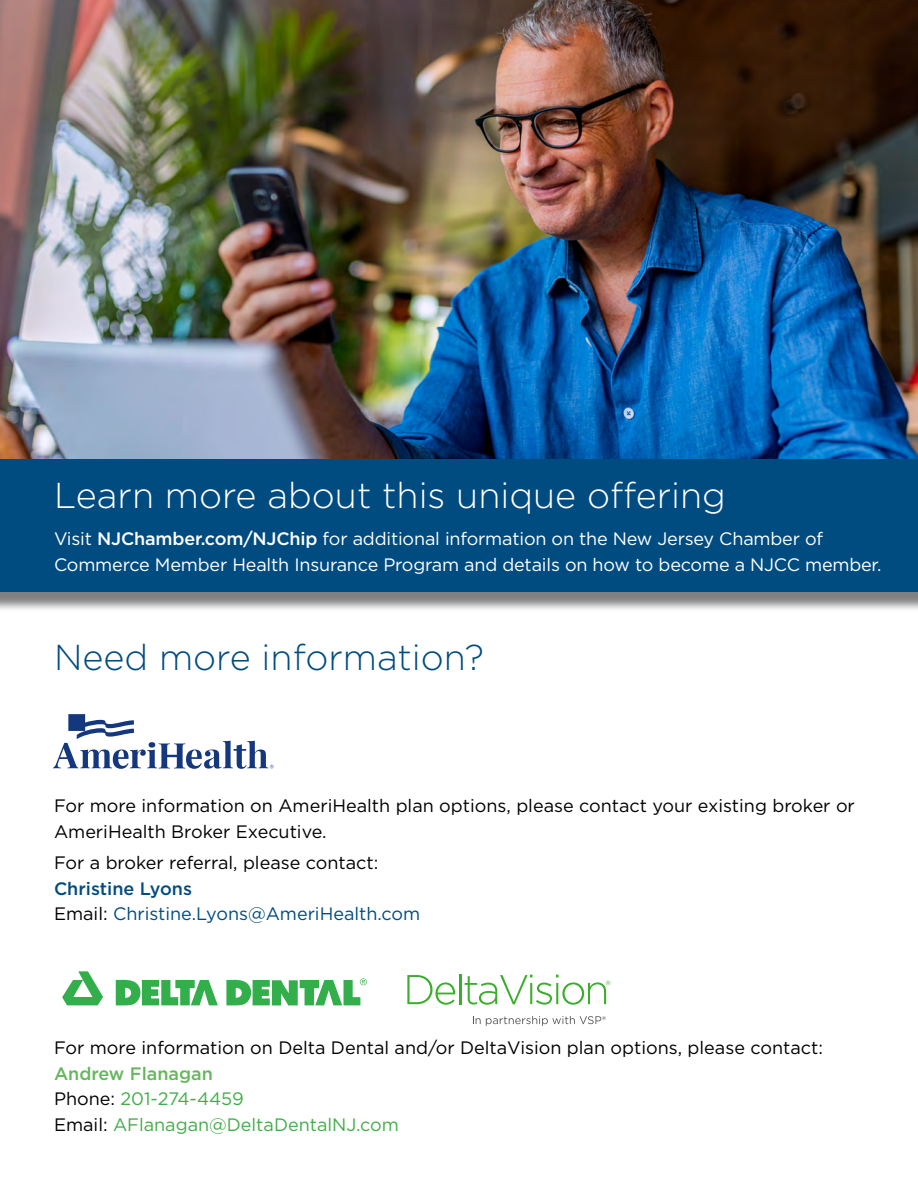
<style>
.page{position:relative;width:918px;height:1188px;background:#fff}
.page>*{position:absolute;margin:0;border:0;box-sizing:border-box;transform-origin:0 0}
.t1{font:300 36px "Gotham";color:#fff}
.t2{font:300 36px "Gotham";color:#004c80}
.t3{font:18px/25.5px "Gotham";color:#000}
.t4{font:18px/25.5px "Gotham";letter-spacing:-.01em;color:#fff}
.t5{font:18px/25.5px "Gotham";color:#41ad49}
.t6{font:18px/25.5px "Gotham";color:#004c80}
.t7{font:300 13.2px "Gotham";color:#3aad2c}
.s1{font-weight:500}
.s2{color:#fff}
.s3{color:#000}
.s4{font-weight:500;color:#66b65d}
</style>
<div class="page">
<div style="left:0;top:4px;width:918px;height:608px;background:#000;opacity:.5"></div>
<div style="left:0;top:0;width:918px;height:591px;background:#004c80"></div>
<svg style="left:53px;top:714px;width:221px;height:55px"></svg>
<svg style="left:407px;top:975px;width:48px;height:30px"></svg>
<hr style="left:459px;top:974px;width:2px;height:30px;background:#3aad2c">
<svg style="left:465px;top:975px;width:141px;height:30px"></svg>
<svg style="left:473px;top:1016px;width:133px;height:10px"></svg>
<svg style="left:62px;top:971px;width:41px;height:34px"></svg>
<svg style="left:116px;top:980px;width:102px;height:25px"></svg>
<svg style="left:226px;top:978px;width:141px;height:27px"></svg>
<img style="left:0;top:0;width:918px;height:459px">
<h1 class="t1" style="left:54px;top:473px;width:674px">Learn more about this unique offering</h1>
<p class="t4" style="left:54px;top:526px;width:829px">Visit <span class="s1">NJChamber.com/NJChip</span> for additional information on the New Jersey Chamber of<br>Commerce Member Health Insurance Program and details on how to become a NJCC member.</p>
<h1 class="t2" style="left:54px;top:635px;width:451px">Need more information?<span class="s2">?</span></h1>
<p class="t3" style="left:54px;top:793px;width:802px">For more information on AmeriHealth plan options, please contact your existing broker or<br>AmeriHealth Broker Executive.</p>
<p class="t3" style="left:54px;top:850px;width:326px">For a broker referral, please contact:</p>
<p class="t6" style="left:54px;top:875px;width:368px"><span class="s1">Christine Lyons<br></span><span class="s3">Email:</span> Christine.Lyons@AmeriHealth.com</p>
<p class="t7" style="left:605px;top:977px;width:7px">®</p>
<p class="t3" style="left:54px;top:1035px;width:770px">For more information on Delta Dental and/or DeltaVision plan options, please contact:</p>
<p class="t5" style="left:54px;top:1060px;width:346px"><span class="s4">Andrew Flanagan<br></span><span class="s3">Phone:</span> 201-274-4459<br><span class="s3">Email:</span> AFlanagan@DeltaDentalNJ.com</p>
</div>
